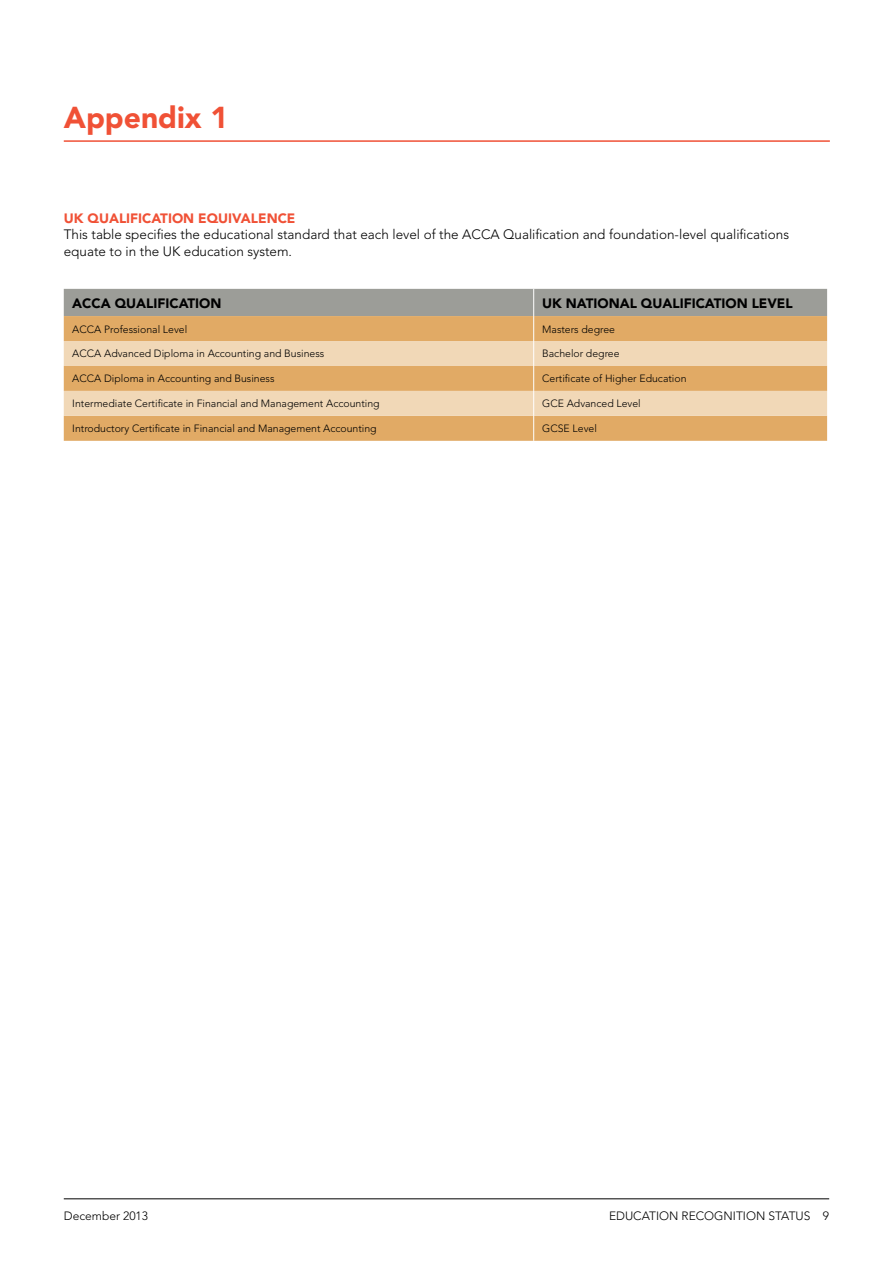
<style>
.page{position:relative;width:893px;height:1263px;background:#fff}
.page>*{position:absolute;margin:0;border:0;box-sizing:border-box;transform-origin:0 0}
.t1{font:900 30px "Avenir LT Std";color:#f05136}
.t2{font:300 13.5px/16.5px "Avenir LT Std";color:#000}
.t3{font:900 13.5px "Avenir LT Std";color:#000}
.t4{font:900 13.5px "Avenir LT Std";color:#f05136}
.t5{font:300 12px "Avenir LT Std";color:#000}
.t6{font:300 10.5px "Avenir LT Std";color:#000}
</style>
<div class="page">
<hr style="left:64px;top:1198px;width:765px;height:1px;background:#000">
<svg style="left:64px;top:289px;width:763px;height:152px;background:#dab78a"></svg>
<hr style="left:64px;top:140px;width:766px;height:2px;background:#f05136">
<h1 class="t1" style="left:64px;top:99px;width:166px">APPENDIX 1</h1>
<p class="t4" style="left:64px;top:210px;width:224px">UK QUALIFICATION EQUIVALENCE</p>
<p class="t2" style="left:64px;top:226px;width:727px">This table specifies the educational standard that each level of the ACCA Qualification and foundation-level qualifications equate to in the UK education system.</p>
<p class="t3" style="left:72px;top:295px;width:81px">ACCA QUALIFI</p>
<p class="t3" style="left:170px;top:295px;width:28px">CATION</p>
<p class="t3" style="left:542px;top:295px;width:137px">UK NATIONAL QUALIFI</p>
<p class="t3" style="left:696px;top:295px;width:28px">CATION</p>
<p class="t3" style="left:752px;top:295px;width:41px">LEVEL</p>
<p class="t6" style="left:72px;top:323px;width:116px">ACCA Professional Level</p>
<p class="t6" style="left:542px;top:323px;width:74px">Masters degree</p>
<p class="t6" style="left:72px;top:348px;width:254px">ACCA Advanced Diploma in Accounting and Business</p>
<p class="t6" style="left:542px;top:348px;width:79px">Bachelor degree</p>
<p class="t6" style="left:72px;top:373px;width:204px">ACCA Diploma in Accounting and Business</p>
<p class="t6" style="left:542px;top:373px;width:146px">Certificate of Higher Education</p>
<p class="t6" style="left:72px;top:398px;width:309px">Intermediate Certificate in Financial and Management Accounting</p>
<p class="t6" style="left:542px;top:398px;width:100px">GCE Advanced Level</p>
<p class="t6" style="left:72px;top:422px;width:306px">Introductory Certificate in Financial and Management Accounting</p>
<p class="t6" style="left:542px;top:422px;width:56px">GCSE Level</p>
<p class="t5" style="left:64px;top:1209px;width:86px">December 2013</p>
<p class="t5" style="left:609px;top:1209px;width:222px">EDUCATION RECOGNITION STATUS 9</p>
</div>
